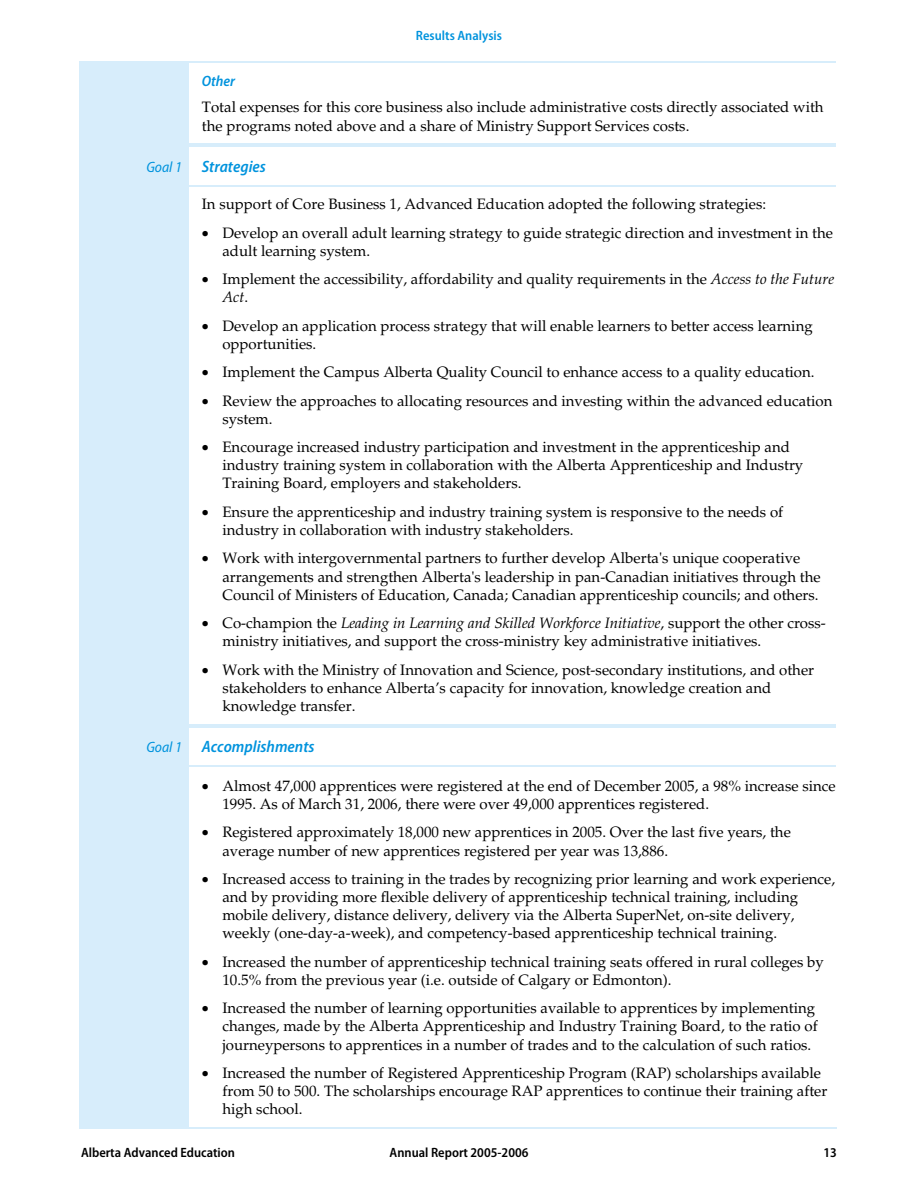
<style>
.page{position:relative;width:918px;height:1188px;background:#fff}
.page>*{position:absolute;margin:0;border:0;box-sizing:border-box;transform-origin:0 0}
.t1{font:italic 600 semi-condensed 16.5px "Myriad Pro";color:#0093dd}
.t2{font:15px/18.1px "Palatino";color:#000}
.t3{font:italic 600 semi-condensed 15px "Myriad Pro";color:#0093dd}
.t4{font:600 semi-condensed 13.5px "Myriad Pro";color:#000}
.t5{font:600 semi-condensed 13.5px "Myriad Pro";color:#0093dd}
.s1{font-weight:400;font-size:15px}
.s2{font-style:italic}
</style>
<div class="page">
<div style="left:81px;top:62px;width:107px;height:82px;background:#d7edfb"></div>
<hr style="left:80px;top:61px;width:108px;height:1px;background:#d7edfb">
<svg style="left:188px;top:61px;width:14px;height:1px"></svg>
<hr style="left:202px;top:61px;width:634px;height:1px;background:#d7edfb">
<hr style="left:80px;top:62px;width:1px;height:82px;background:#d7edfb">
<div style="left:81px;top:147px;width:107px;height:38px;background:#d7edfb"></div>
<hr style="left:81px;top:144px;width:107px;height:3px;background:#d7edfb">
<hr style="left:188px;top:144px;width:17px;height:3px;background:#d7edfb">
<hr style="left:205px;top:144px;width:631px;height:3px;background:#d7edfb">
<hr style="left:80px;top:147px;width:1px;height:38px;background:#d7edfb">
<div style="left:81px;top:186px;width:107px;height:538px;background:#d7edfb"></div>
<hr style="left:81px;top:185px;width:107px;height:1px;background:#d7edfb">
<svg style="left:188px;top:185px;width:14px;height:1px"></svg>
<hr style="left:202px;top:185px;width:634px;height:1px;background:#d7edfb">
<hr style="left:80px;top:186px;width:1px;height:538px;background:#d7edfb">
<div style="left:81px;top:728px;width:107px;height:38px;background:#d7edfb"></div>
<hr style="left:81px;top:724px;width:107px;height:4px;background:#d7edfb">
<hr style="left:188px;top:724px;width:17px;height:4px;background:#d7edfb">
<hr style="left:205px;top:724px;width:631px;height:4px;background:#d7edfb">
<hr style="left:80px;top:728px;width:1px;height:38px;background:#d7edfb">
<div style="left:81px;top:767px;width:107px;height:361px;background:#d7edfb"></div>
<hr style="left:81px;top:766px;width:107px;height:1px;background:#d7edfb">
<svg style="left:188px;top:766px;width:14px;height:1px"></svg>
<hr style="left:202px;top:766px;width:634px;height:1px;background:#d7edfb">
<hr style="left:80px;top:767px;width:1px;height:362px;background:#d7edfb">
<hr style="left:80px;top:1128px;width:108px;height:1px;background:#d7edfb">
<svg style="left:188px;top:1128px;width:13px;height:1px"></svg>
<hr style="left:201px;top:1128px;width:635px;height:1px;background:#d7edfb">
<p class="t5" style="left:416px;top:27px;width:88px">Results Analysis</p>
<p class="t3" style="left:202px;top:75px;width:35px">Other</p>
<p class="t2" style="left:202px;top:100px;width:623px">Total expenses for this core business also include administrative costs directly associated with the programs noted above and a share of Ministry Support Services costs.</p>
<p class="t1" style="left:146px;top:160px;width:121px"><span class="s1">Goal 1</span> Strategies</p>
<p class="t2" style="left:202px;top:197px;width:566px">In support of Core Business 1, Advanced Education adopted the following strategies:</p>
<p class="t2" style="left:222px;top:225px;width:612px;text-indent:-21px">• Develop an overall adult learning strategy to guide strategic direction and investment in the adult learning system.</p>
<p class="t2" style="left:222px;top:272px;width:613px;text-indent:-21px">• Implement the accessibility, affordability and quality requirements in the <span class="s2">Access to the Future<br>Act</span>.</p>
<p class="t2" style="left:222px;top:318px;width:592px;text-indent:-21px">• Develop an application process strategy that will enable learners to better access learning opportunities.</p>
<p class="t2" style="left:202px;top:365px;width:614px">• Implement the Campus Alberta Quality Council to enhance access to a quality education.</p>
<p class="t2" style="left:222px;top:393px;width:612px;text-indent:-21px">• Review the approaches to allocating resources and investing within the advanced education system.</p>
<p class="t2" style="left:222px;top:440px;width:582px;text-indent:-21px">• Encourage increased industry participation and investment in the apprenticeship and industry training system in collaboration with the Alberta Apprenticeship and Industry<br>Training Board, employers and stakeholders.</p>
<p class="t2" style="left:222px;top:504px;width:562px;text-indent:-21px">• Ensure the apprenticeship and industry training system is responsive to the needs of industry in collaboration with industry stakeholders.</p>
<p class="t2" style="left:222px;top:551px;width:600px;text-indent:-21px">• Work with intergovernmental partners to further develop Alberta's unique cooperative arrangements and strengthen Alberta's leadership in pan-Canadian initiatives through the<br>Council of Ministers of Education, Canada; Canadian apprenticeship councils; and others.</p>
<p class="t2" style="left:222px;top:616px;width:605px;text-indent:-21px">• Co-champion the <span class="s2">Leading in Learning and Skilled Workforce Initiative</span>, support the other cross&shy;ministry initiatives, and support the cross-ministry key administrative initiatives.</p>
<p class="t2" style="left:222px;top:662px;width:593px;text-indent:-21px">• Work with the Ministry of Innovation and Science, post-secondary institutions, and other stakeholders to enhance Alberta’s capacity for innovation, knowledge creation and knowledge transfer.</p>
<p class="t1" style="left:146px;top:741px;width:170px"><span class="s1">Goal 1</span> Accomplishments</p>
<p class="t2" style="left:222px;top:778px;width:615px;text-indent:-21px">• Almost 47,000 apprentices were registered at the end of December 2005, a 98% increase since<br>1995. As of March 31, 2006, there were over 49,000 apprentices registered.</p>
<p class="t2" style="left:222px;top:825px;width:570px;text-indent:-21px">• Registered approximately 18,000 new apprentices in 2005. Over the last five years, the average number of new apprentices registered per year was 13,886.</p>
<p class="t2" style="left:222px;top:872px;width:614px;text-indent:-21px">• Increased access to training in the trades by recognizing prior learning and work experience, and by providing more flexible delivery of apprenticeship technical training, including mobile delivery, distance delivery, delivery via the Alberta SuperNet, on-site delivery, weekly (one-day-a-week), and competency-based apprenticeship technical training.</p>
<p class="t2" style="left:222px;top:954px;width:603px;text-indent:-21px">• Increased the number of apprenticeship technical training seats offered in rural colleges by<br>10.5% from the previous year (i.e. outside of Calgary or Edmonton).</p>
<p class="t2" style="left:222px;top:1001px;width:597px;text-indent:-21px">• Increased the number of learning opportunities available to apprentices by implementing changes, made by the Alberta Apprenticeship and Industry Training Board, to the ratio of journeypersons to apprentices in a number of trades and to the calculation of such ratios.</p>
<p class="t2" style="left:222px;top:1066px;width:606px;text-indent:-21px">• Increased the number of Registered Apprenticeship Program (RAP) scholarships available from 50 to 500. The scholarships encourage RAP apprentices to continue their training after high school.</p>
<p class="t4" style="left:81px;top:1145px;width:156px">Alberta Advanced Education</p>
<p class="t4" style="left:390px;top:1145px;width:140px">Annual Report 2005-2006</p>
<p class="t4" style="left:824px;top:1145px;width:15px">13</p>
</div>
